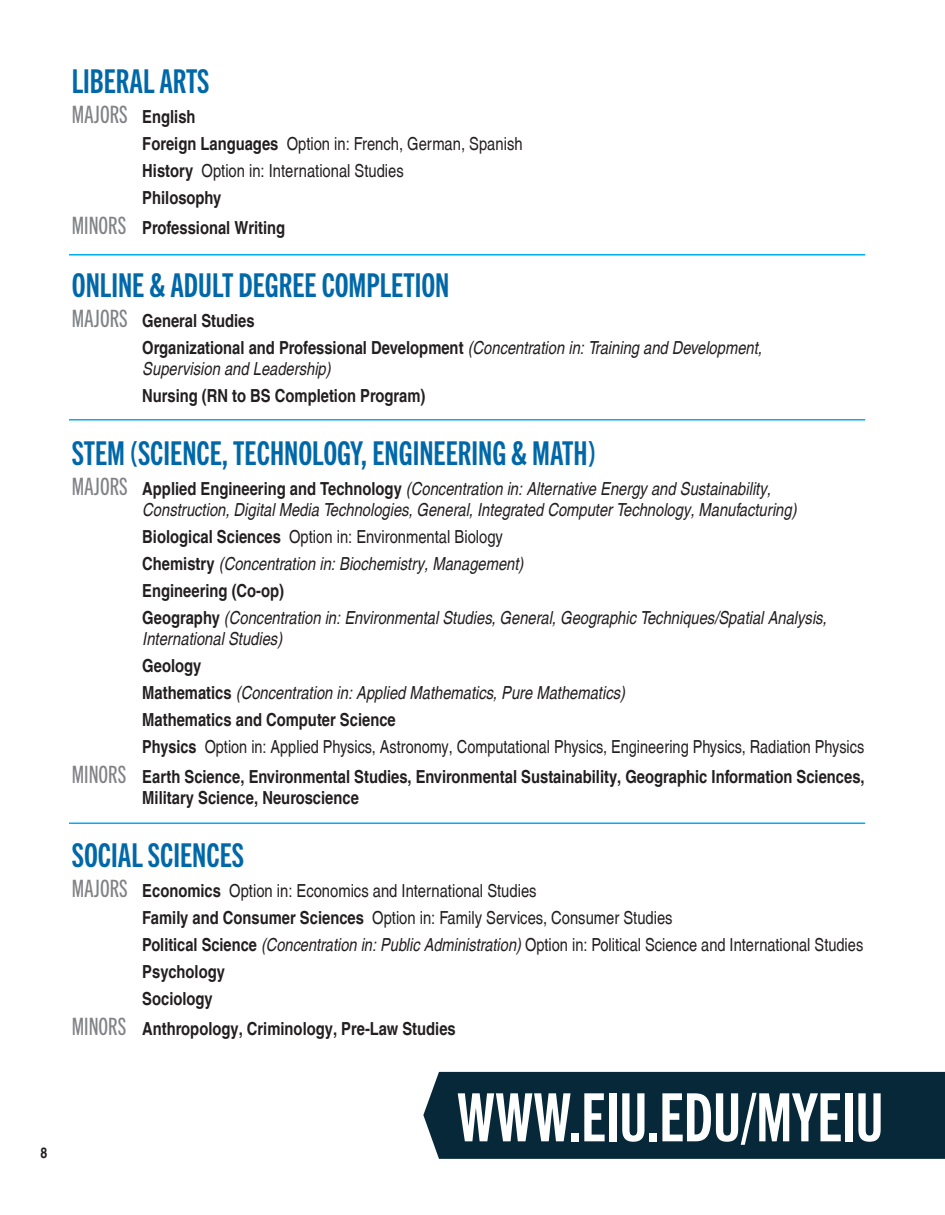
<style>
.page{position:relative;width:945px;height:1215px;background:#fff}
.page>*{position:absolute;margin:0;border:0;box-sizing:border-box;transform-origin:0 0}
.t1{font:66.9px "Trade Gothic Next LT Pro Bd Cm";color:#fff}
.t2{font:33px "Trade Gothic Next LT Pro Bd Cm";color:#0068a9}
.t3{font:condensed 18px/27px "Helvetica Com";color:#231f20}
.t4{font:italic condensed 18px/27px "Helvetica Com";color:#231f20}
.t5{font:700 condensed 18px/27px "Helvetica Com";color:#231f20}
.t6{font:700 condensed 15px "Helvetica Com";color:#231f20}
.s1{font-family:"Trade Gothic Next LT Pro Cm";font-stretch:normal;font-size:24px;color:#808285}
.s2{font-weight:700}
.s3{font-family:"Trade Gothic Next LT Pro Cm";font-weight:400;font-stretch:normal;font-size:24px;color:#808285}
.s4{font-weight:400;font-style:italic}
.s5{font-family:"Trade Gothic Next LT Pro Cm";font-style:normal;font-stretch:normal;font-size:24px;color:#808285}
.s6{font-weight:700;font-style:normal}
.s7{font-style:normal}
.s8{font-style:italic}
</style>
<div class="page">
<div style="left:423px;top:1072px;width:522px;height:87px;background:#062839"></div>
<hr style="left:69px;top:254px;width:796px;height:2px;background:#00aeef">
<hr style="left:69px;top:419px;width:796px;height:2px;background:#00aeef">
<hr style="left:69px;top:823px;width:796px;height:1px;background:#00aeef">
<p class="t6" style="left:40px;top:1144px;width:8px">8</p>
<h2 class="t2" style="left:72px;top:59px;width:139px">LIBERAL ARTS</h2>
<p class="t3" style="left:142px;top:103px;width:382px;text-indent:-70px"><span class="s1">MAJORS</span> <span class="s2">English<br>Foreign Languages</span> Option in: French, German, Spanish<br><span class="s2">History</span> Option in: International Studies<br><span class="s2">Philosophy</span></p>
<p class="t5" style="left:72px;top:214px;width:215px"><span class="s3">MINORS</span> Professional Writing</p>
<h2 class="t2" style="left:72px;top:263px;width:379px">ONLINE &amp; ADULT DEGREE COMPLETION</h2>
<p class="t5" style="left:142px;top:307px;width:621px;text-indent:-70px"><span class="s3">MAJORS</span> General Studies<br>Organizational and Professional Development <span class="s4">(Concentration in: Training and Development,</span></p>
<p class="t4" style="left:142px;top:355px;width:190px">Supervision and Leadership)</p>
<p class="t5" style="left:142px;top:382px;width:285px">Nursing (RN to BS Completion Program)</p>
<h2 class="t2" style="left:72px;top:431px;width:525px">STEM (SCIENCE, TECHNOLOGY, ENGINEERING &amp; MATH)</h2>
<p class="t4" style="left:142px;top:478px;width:656px;line-height:21px;text-indent:-70px"><span class="s5">MAJORS</span> <span class="s6">Applied Engineering and Technology</span> (Concentration in: Alternative Energy and Sustainability,<br>Construction, Digital Media Technologies, General, Integrated Computer Technology, Manufacturing)</p>
<p class="t4" style="left:142px;top:523px;width:686px"><span class="s6">Biological Sciences</span> <span class="s7">Option in: Environmental Biology<br></span><span class="s6">Chemistry</span> (Concentration in: Biochemistry, Management)<br><span class="s6">Engineering (Co-op)<br>Geography</span> (Concentration in: Environmental Studies, General, Geographic Techniques/Spatial Analysis,</p>
<p class="t4" style="left:142px;top:625px;width:141px">International Studies)</p>
<p class="t3" style="left:142px;top:652px;width:723px"><span class="s2">Geology<br>Mathematics</span> <span class="s8">(Concentration in: Applied Mathematics, Pure Mathematics)<br></span><span class="s2">Mathematics and Computer Science<br>Physics</span> Option in: Applied Physics, Astronomy, Computational Physics, Engineering Physics, Radiation Physics</p>
<p class="t5" style="left:142px;top:766px;width:724px;line-height:21px;text-indent:-70px"><span class="s3">MINORS</span> Earth Science, Environmental Studies, Environmental Sustainability, Geographic Information Sciences,<br>Military Science, Neuroscience</p>
<h2 class="t2" style="left:72px;top:833px;width:174px">SOCIAL SCIENCES</h2>
<p class="t3" style="left:142px;top:877px;width:723px;text-indent:-70px"><span class="s1">MAJORS</span> <span class="s2">Economics</span> Option in: Economics and International Studies<br><span class="s2">Family and Consumer Sciences</span> Option in: Family Services, Consumer Studies<br><span class="s2">Political Science</span> <span class="s8">(Concentration in: Public Administration)</span> Option in: Political Science and International Studies <span class="s2">Psychology<br>Sociology</span></p>
<p class="t5" style="left:72px;top:1015px;width:385px"><span class="s3">MINORS</span> Anthropology, Criminology, Pre-Law Studies</p>
<h1 class="t1" style="left:457px;top:1072px;width:428px">WWW.EIU.EDU/MYEIU</h1>
</div>
